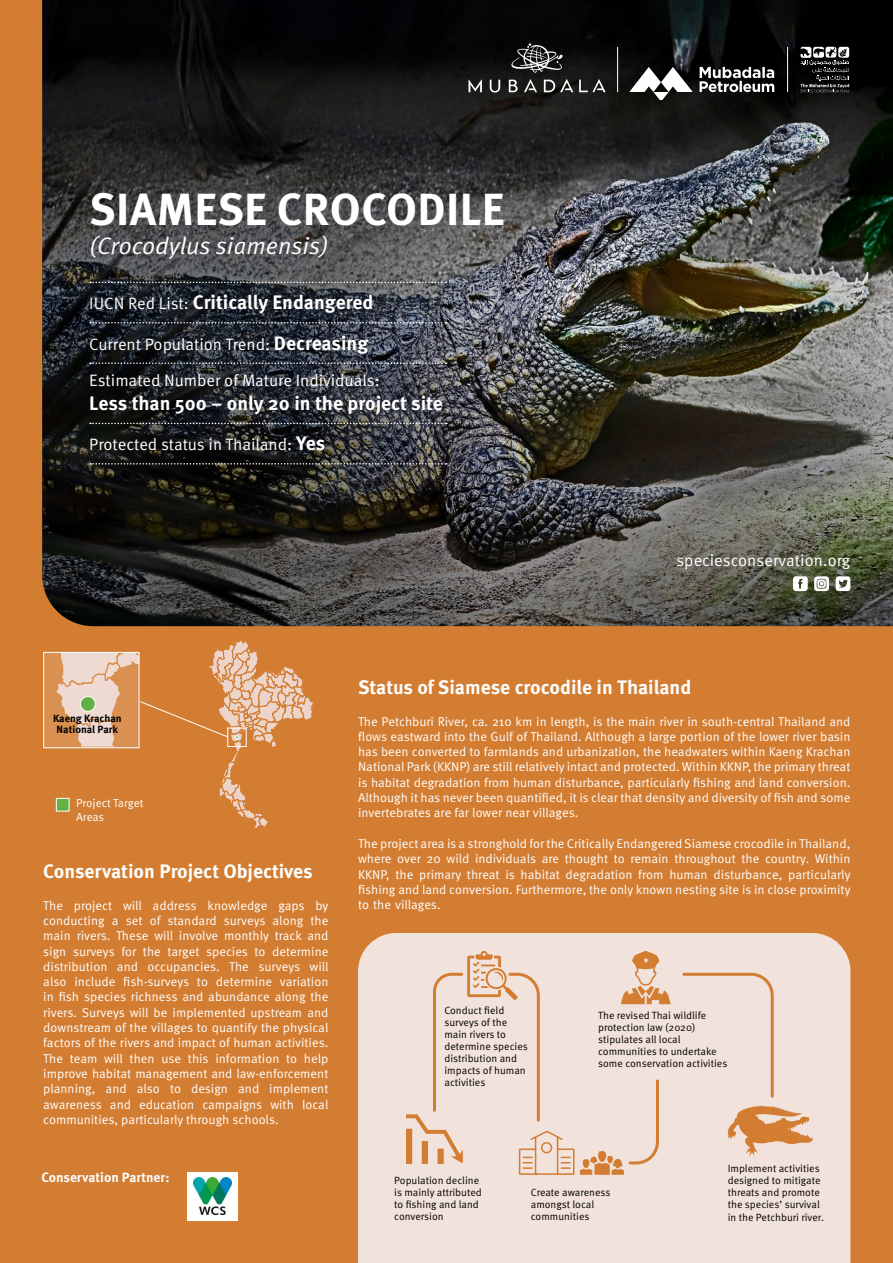
<style>
.page{position:relative;width:893px;height:1263px;background:#d37d32}
.page>*{position:absolute;margin:0;border:0;box-sizing:border-box;transform-origin:0 0}
.t1{font:700 45px "Meta OT";letter-spacing:.01em;color:#fff}
.t2{font:24px "Meta OT Norm Ita";color:#fff}
.t3{font:700 19.5px "Meta OT";color:#fff}
.t4{font:16.5px "Meta OT Norm";color:#fff}
.t5{font:700 13.5px "Meta OT";color:#fff}
.t6{font:12.75px/15.3px "Meta OT Norm";color:#fff;text-align:justify}
.t7{font:11.55px/14px "Meta OT Norm";color:#fff}
.t8{font:10.5px/12px "Meta OT Norm";color:#000}
.t9{font:700 10.5px/10.5px "Meta OT";color:#000;text-align:center}
.s1{font-family:"Meta OT Norm";font-weight:400;font-size:16.5px}
.s2{font-family:"Meta OT";font-weight:700;font-size:19.5px}
</style>
<div class="page">
<div style="left:43px;top:652px;width:96px;height:96px;background:#d99050;border:1px solid #fff"></div>
<img style="left:42px;top:0;width:851px;height:626px">
<svg style="left:90px;top:282px;width:357px;height:1px"></svg>
<svg style="left:90px;top:322px;width:357px;height:1px"></svg>
<svg style="left:90px;top:362px;width:357px;height:2px"></svg>
<svg style="left:90px;top:423px;width:357px;height:1px"></svg>
<svg style="left:90px;top:463px;width:357px;height:2px"></svg>
<div style="left:358px;top:933px;width:492px;height:330px;background:#f1e2dc"></div>
<svg style="left:793px;top:576px;width:15px;height:15px"></svg>
<svg style="left:814px;top:576px;width:15px;height:15px"></svg>
<svg style="left:836px;top:576px;width:14px;height:15px"></svg>
<svg style="left:468px;top:79px;width:14px;height:13px"></svg>
<svg style="left:490px;top:80px;width:10px;height:13px"></svg>
<svg style="left:509px;top:80px;width:9px;height:12px"></svg>
<svg style="left:524px;top:79px;width:13px;height:13px"></svg>
<svg style="left:544px;top:79px;width:29px;height:13px"></svg>
<svg style="left:579px;top:79px;width:26px;height:13px"></svg>
<svg style="left:510px;top:43px;width:53px;height:30px;background:#444"></svg>
<hr style="left:617px;top:47px;width:1px;height:45px;background:#fff">
<hr style="left:787px;top:47px;width:1px;height:45px;background:#fff">
<svg style="left:699px;top:67px;width:75px;height:25px;background:#6d6d6d"></svg>
<svg style="left:629px;top:67px;width:64px;height:32px;background:#717270"></svg>
<svg style="left:800px;top:47px;width:50px;height:45px;background:#404040"></svg>
<svg style="left:54px;top:641px;width:259px;height:187px"></svg>
<div style="left:681px;top:971px;width:94px;height:128px;background:#f1e2dc"></div>
<svg style="left:727px;top:1105px;width:86px;height:51px"></svg>
<svg style="left:406px;top:951px;width:265px;height:224px;background:#eedacf"></svg>
<div style="left:406px;top:1129px;width:6px;height:35px;background:#d37d32"></div>
<div style="left:187px;top:1171px;width:50px;height:49px;background:#fff"></div>
<img style="left:194px;top:1177px;width:37px;height:38px">
<h1 class="t1" style="left:89px;top:181px;width:417px">SIAMESE CROCODILE</h1>
<h2 class="t2" style="left:89px;top:231px;width:241px">(Crocodylus siamensis)</h2>
<h3 class="t3" style="left:89px;top:290px;width:286px"><span class="s1">IUCN Red List:</span> Critically Endangered</h3>
<p class="t4" style="left:89px;top:334px;width:281px">Current Population Trend: <span class="s2">Decreasing</span></p>
<p class="t4" style="left:89px;top:371px;width:292px">Estimated Number of Mature Individuals:</p>
<h3 class="t3" style="left:89px;top:391px;width:355px">Less than 500 – only 20 in the project site</h3>
<p class="t4" style="left:89px;top:435px;width:237px">Protected status in Thailand: <span class="s2">Yes</span></p>
<p class="t4" style="left:676px;top:551px;width:176px">speciesconservation.org</p>
<p class="t9" style="left:53px;top:713px;width:70px">Kaeng Krachan<br>National Park</p>
<p class="t7" style="left:76px;top:796px;width:69px">Project Target<br>Areas</p>
<h3 class="t3" style="left:43px;top:859px;width:271px">Conservation Project Objectives</h3>
<p class="t6" style="left:43px;top:898px;width:287px">The project will address knowledge gaps by conducting a set of standard surveys along the main rivers. These will involve monthly track and sign surveys for the target species to determine distribution and occupancies. The surveys will also include fish-surveys to determine variation in fish species richness and abundance along the rivers. Surveys will be implemented upstream and downstream of the villages to quantify the physical factors of the rivers and impact of human activities.<br>The team will then use this information to help improve habitat management and law-enforcement planning, and also to design and implement awareness and education campaigns with local communities, particularly through schools.</p>
<p class="t5" style="left:41px;top:1168px;width:130px">Conservation Partner:</p>
<h3 class="t3" style="left:358px;top:675px;width:335px">Status of Siamese crocodile in Thailand</h3>
<p class="t6" style="left:358px;top:714px;width:494px">The Petchburi River, ca. 210 km in length, is the main river in south-central Thailand and flows eastward into the Gulf of Thailand. Although a large portion of the lower river basin has been converted to farmlands and urbanization, the headwaters within Kaeng Krachan National Park (KKNP) are still relatively intact and protected. Within KKNP, the primary threat is habitat degradation from human disturbance, particularly fishing and land conversion.<br>Although it has never been quantified, it is clear that density and diversity of fish and some invertebrates are far lower near villages.</p>
<p class="t6" style="left:358px;top:836px;width:494px">The project area is a stronghold for the Critically Endangered Siamese crocodile in Thailand, where over 20 wild individuals are thought to remain throughout the country. Within KKNP, the primary threat is habitat degradation from human disturbance, particularly fishing and land conversion. Furthermore, the only known nesting site is in close proximity to the villages.</p>
<p class="t8" style="left:444px;top:1004px;width:85px">Conduct field surveys of the main rivers to determine species distribution and impacts of human activities</p>
<p class="t8" style="left:598px;top:1010px;width:131px">The revised Thai wildlife protection law (2020) stipulates all local communities to undertake some conservation activities</p>
<p class="t8" style="left:394px;top:1175px;width:89px">Population decline is mainly attributed to fishing and land conversion</p>
<p class="t8" style="left:531px;top:1187px;width:81px">Create awareness amongst local communities</p>
<p class="t8" style="left:728px;top:1163px;width:98px">Implement activities designed to mitigate threats and promote the species’ survival in the Petchburi river.</p>
</div>
